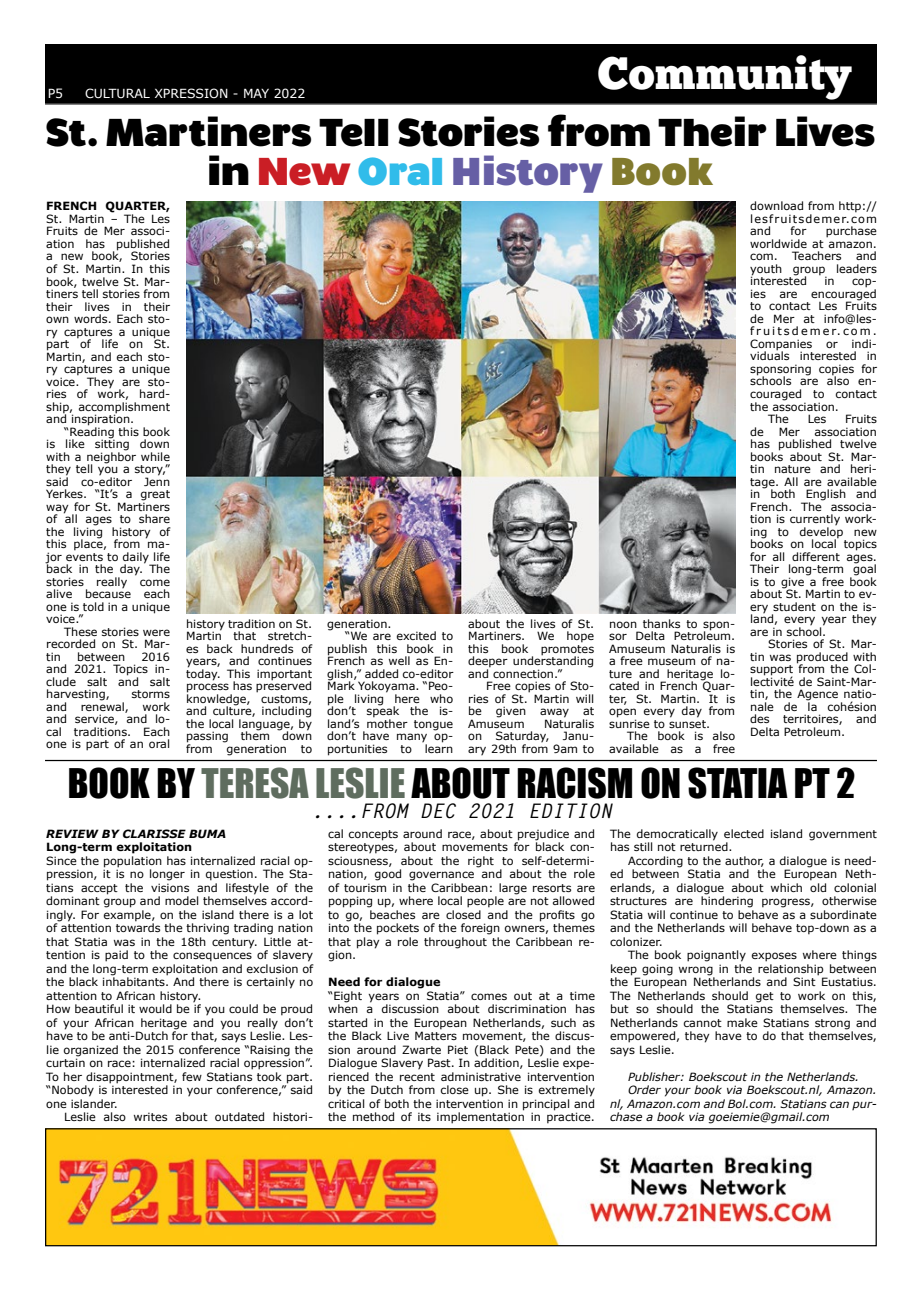
<style>
.page{position:relative;width:922px;height:1294px;background:#fff}
.page>*{position:absolute;margin:0;border:0;box-sizing:border-box;transform-origin:0 0}
.t1{font:45px "Chunk Five Ex";color:#fff}
.t2{font:700 38.75px/38.8px "Walrus";letter-spacing:-.02em;color:#000;text-align:center}
.t3{font:37.5px "Impact";color:#000}
.t4{font:italic 700 20px "Letter Gothic Std";color:#000}
.t5{font:12.5px "Verdana";color:#fff}
.t6{font:11.25px/12.5px "Verdana";color:#000;text-align:justify}
.t7{font:italic 11.25px "Verdana";color:#000}
.t8{font:700 11.25px "Verdana";color:#000}
.t9{font:italic 700 11.25px "Verdana";color:#000}
.t10{font:11.25px "Verdana";letter-spacing:.185em;color:#000}
.s1{color:#ca1e25}
.s2{color:#30bcea}
.s3{color:#665fa5}
.s4{color:#827a2d}
.s5{color:#5f6d5f}
</style>
<div class="page">
<div style="left:45px;top:44px;width:831px;height:59px;background:#000"></div>
<hr style="left:45px;top:103px;width:831px;height:1px;background:#000">
<img style="left:47px;top:1130px;width:786px;height:114px">
<div style="left:45px;top:1128px;width:831px;height:118px;border:1px solid #000"></div>
<img style="left:186px;top:202px;width:549px;height:411px">
<hr style="left:45px;top:759px;width:831px;height:2px;background:#000">
<p class="t5" style="left:48px;top:85px;width:17px">P5</p>
<p class="t5" style="left:85px;top:85px;width:222px">cultural xpression - may 2022</p>
<h1 class="t1" style="left:597px;top:40px;width:255px">Community</h1>
<h2 class="t2" style="left:45px;top:112px;width:831px">St. Martiners Tell Stories from Their Lives in <span class="s1">New</span> <span class="s2">Oral</span> <span class="s3">History</span> <span class="s4">Book</span></h2>
<p class="t8" style="left:46px;top:199px;width:125px">French Quarter,</p>
<p class="t6" style="left:46px;top:213px;width:125px">St. Martin – The Les Fruits de Mer associ&shy;ation has published a new book, Stories of St. Martin. In this book, twelve St. Mar&shy;tiners tell stories from their lives in their own words. Each sto&shy;ry captures a unique part of life on St.<br>Martin, and each sto&shy;ry captures a unique voice. They are sto&shy;ries of work, hard&shy;ship, accomplishment and inspiration.</p>
<p class="t6" style="left:46px;top:425px;width:125px;text-indent:18px">“Reading this book is like sitting down with a neighbor while they tell you a story,” said co-editor Jenn Yerkes. “It’s a great way for St. Martiners of all ages to share the living history of this place, from ma&shy;jor events to daily life back in the day. The stories really come alive because each one is told in a unique voice.”</p>
<p class="t6" style="left:46px;top:625px;width:125px;text-indent:18px">These stories were recorded on St. Mar&shy;tin</p>
<p class="t6" style="left:750px;top:200px;width:128px">download from http:// lesfruitsdemer.com and</p>
<p class="t6" style="left:790px;top:225px;width:17px">for</p>
<p class="t6" style="left:750px;top:225px;width:128px;text-indent:75px">purchase worldwide at amazon. com.</p>
<p class="t6" style="left:750px;top:250px;width:128px;text-indent:106px">and youth group leaders interested</p>
<p class="t6" style="left:792px;top:250px;width:51px">Teachers</p>
<p class="t6" style="left:824px;top:275px;width:12px">in</p>
<p class="t6" style="left:851px;top:275px;width:26px">cop-</p>
<p class="t6" style="left:750px;top:288px;width:128px">ies are encouraged</p>
<p class="t6" style="left:750px;top:300px;width:128px">to contact Les Fruits</p>
<p class="t6" style="left:750px;top:313px;width:128px">de Mer at info@les-</p>
<p class="t10" style="left:750px;top:324px;width:128px">fruitsdemer.com.</p>
<p class="t6" style="left:750px;top:338px;width:128px">Companies or indi-</p>
<p class="t6" style="left:750px;top:350px;width:128px">viduals interested in</p>
<p class="t6" style="left:750px;top:363px;width:128px">sponsoring copies for</p>
<p class="t6" style="left:750px;top:375px;width:128px">schools are also en-</p>
<p class="t6" style="left:750px;top:388px;width:128px">couraged to contact</p>
<p class="t6" style="left:750px;top:400px;width:90px">the association.</p>
<p class="t6" style="left:768px;top:413px;width:22px">The</p>
<p class="t6" style="left:807px;top:413px;width:20px">Les</p>
<p class="t6" style="left:844px;top:413px;width:33px">Fruits</p>
<p class="t6" style="left:750px;top:425px;width:15px">de</p>
<p class="t6" style="left:778px;top:425px;width:22px">Mer</p>
<p class="t6" style="left:750px;top:425px;width:128px;text-indent:64px">association has published twelve books about St. Mar&shy;tin nature and heri&shy;tage. All are available in both English and French. The associa&shy;tion is currently work&shy;ing to develop new books on local topics for all different ages.<br>Their long-term goal is to give a free book about St. Martin to ev&shy;ery student on the is&shy;land, every year they are in school.</p>
<p class="t6" style="left:750px;top:638px;width:128px;text-indent:18px">Stories of St. Mar&shy;tin was produced with support from the Col&shy;lectivité de Saint-Mar&shy;tin, the Agence natio&shy;nale de la cohésion des territoires, and Delta Petroleum.</p>
<p class="t6" style="left:468px;top:617px;width:127px">about the lives of St.<br>Martiners. We hope this book promotes deeper understanding and connection.”</p>
<p class="t6" style="left:468px;top:680px;width:127px;text-indent:18px">Free copies of Sto&shy;ries of St. Martin will be given away at Amuseum</p>
<p class="t6" style="left:609px;top:617px;width:127px">noon thanks to spon&shy;sor Delta Petroleum.<br>Amuseum Naturalis is a free museum of na&shy;ture and heritage lo&shy;cated in French Quar&shy;ter, St. Martin. It is open every day from sunrise to sunset.</p>
<p class="t6" style="left:609px;top:730px;width:127px;text-align:right">The book is also available as a free</p>
<p class="t6" style="left:186px;top:617px;width:127px">history tradition on St.<br>Martin that stretch&shy;es back hundreds of years, and continues today. This important process has preserved knowledge, customs, and culture, including the local language, by passing them down from generation to</p>
<p class="t6" style="left:327px;top:617px;width:66px">generation.</p>
<p class="t6" style="left:345px;top:630px;width:109px">“We are excited to</p>
<p class="t6" style="left:327px;top:642px;width:127px">publish this book in</p>
<p class="t6" style="left:327px;top:655px;width:127px">French as well as En-</p>
<p class="t6" style="left:327px;top:667px;width:127px">glish,” added co-editor</p>
<p class="t6" style="left:327px;top:680px;width:127px">Mark Yokoyama. “Peo-</p>
<p class="t6" style="left:327px;top:692px;width:127px">ple living here who</p>
<p class="t6" style="left:327px;top:705px;width:127px">don’t speak the is-</p>
<p class="t6" style="left:327px;top:717px;width:127px">land’s mother tongue</p>
<p class="t6" style="left:327px;top:730px;width:127px">don’t have many op-</p>
<p class="t6" style="left:327px;top:742px;width:127px">portunities to learn</p>
<p class="t6" style="left:77px;top:650px;width:49px">between</p>
<p class="t6" style="left:46px;top:650px;width:125px;text-indent:95px">2016 and 2021. Topics in&shy;clude salt and salt harvesting,</p>
<p class="t6" style="left:46px;top:688px;width:125px;text-indent:85px">storms and renewal, work and service, and lo&shy;cal traditions. Each one is part of an oral</p>
<p class="t6" style="left:468px;top:717px;width:127px;text-indent:76px">Naturalis on Saturday, Janu&shy;ary 29th from 9am to</p>
<h3 class="t3" style="left:68px;top:753px;width:788px">BOOK BY <span class="s5">TERESA LESLIE</span> ABOUT RACISM ON STATIA PT 2</h3>
<h3 class="t4" style="left:311px;top:798px;width:302px">....FROM DEC 2021 EDITION</h3>
<p class="t9" style="left:46px;top:826px;width:94px">REVIE W BY CLARISSE</p>
<p class="t9" style="left:189px;top:826px;width:28px">BUMA</p>
<p class="t8" style="left:46px;top:839px;width:147px">Long-term exploitation</p>
<p class="t6" style="left:46px;top:853px;width:268px;line-height:13.5px;text-align:left">Since the population has internalized racial op&shy;pression, it is no longer in question. The Sta&shy;tians accept the visions and lifestyle of the dominant group and model themselves accord&shy;ingly. For example, on the island there is a lot of attention towards the thriving trading nation that Statia was in the 18th century. Little at&shy;tention is paid to the consequences of slavery and the long-term exploitation and exclusion of the black inhabitants. And there is certainly no attention to African history.<br>How beautiful it would be if you could be proud of your African heritage and you really don’t have to be anti-Dutch for that, says Leslie. Les&shy;lie organized the 2015 conference “Raising the curtain on race: internalized racial oppression”.<br>To her disappointment, few Statians took part. “Nobody is interested in your conference,” said one islander.</p>
<p class="t6" style="left:64px;top:1110px;width:250px">Leslie also writes about outdated histori-</p>
<p class="t6" style="left:328px;top:826px;width:268px;line-height:13.5px">cal concepts around race, about prejudice and stereotypes, about movements for black con&shy;sciousness, about the right to self-determi&shy;nation, good governance and about the role of tourism in the Caribbean: large resorts are popping up, where local people are not allowed to go, beaches are closed and the profits go into the pockets of the foreign owners, themes that play a role throughout the Caribbean re&shy;gion.</p>
<p class="t8" style="left:328px;top:974px;width:114px">Need for dialogue</p>
<p class="t6" style="left:328px;top:988px;width:268px;line-height:13.5px">“Eight years on Statia” comes out at a time when a discussion about discrimination has started in the European Netherlands, such as the Black Live Matters movement, the discus&shy;sion around Zwarte Piet (Black Pete) and the Dialogue Slavery Past. In addition, Leslie expe&shy;rienced the recent administrative intervention by the Dutch from close up. She is extremely critical of both the intervention in principal and the method of its implementation in practice.</p>
<p class="t6" style="left:610px;top:826px;width:268px;line-height:13.5px">The democratically elected island government has still not returned.</p>
<p class="t6" style="left:610px;top:853px;width:268px;line-height:13.5px;text-indent:18px">According to the author, a dialogue is need&shy;ed between Statia and the European Neth&shy;erlands, a dialogue about which old colonial structures are hindering progress, otherwise Statia will continue to behave as a subordinate and the Netherlands will behave top-down as a colonizer.</p>
<p class="t6" style="left:610px;top:948px;width:268px;line-height:13.5px;text-indent:18px">The book poignantly exposes where things keep going wrong in the relationship between the European Netherlands and Sint Eustatius.<br>The Netherlands should get to work on this, but so should the Statians themselves. The Netherlands cannot make Statians strong and empowered, they have to do that themselves, says Leslie.</p>
<p class="t7" style="left:628px;top:1069px;width:233px">Publisher: Boekscout in the Netherlands.</p>
<p class="t7" style="left:628px;top:1082px;width:250px">Order your book via Boekscout.nl, Amazon.</p>
<p class="t7" style="left:610px;top:1096px;width:268px">nl, Amazon.com and Bol.com. Statians can pur-</p>
<p class="t7" style="left:610px;top:1109px;width:221px">chase a book via goeiemie@gmail.com</p>
</div>
